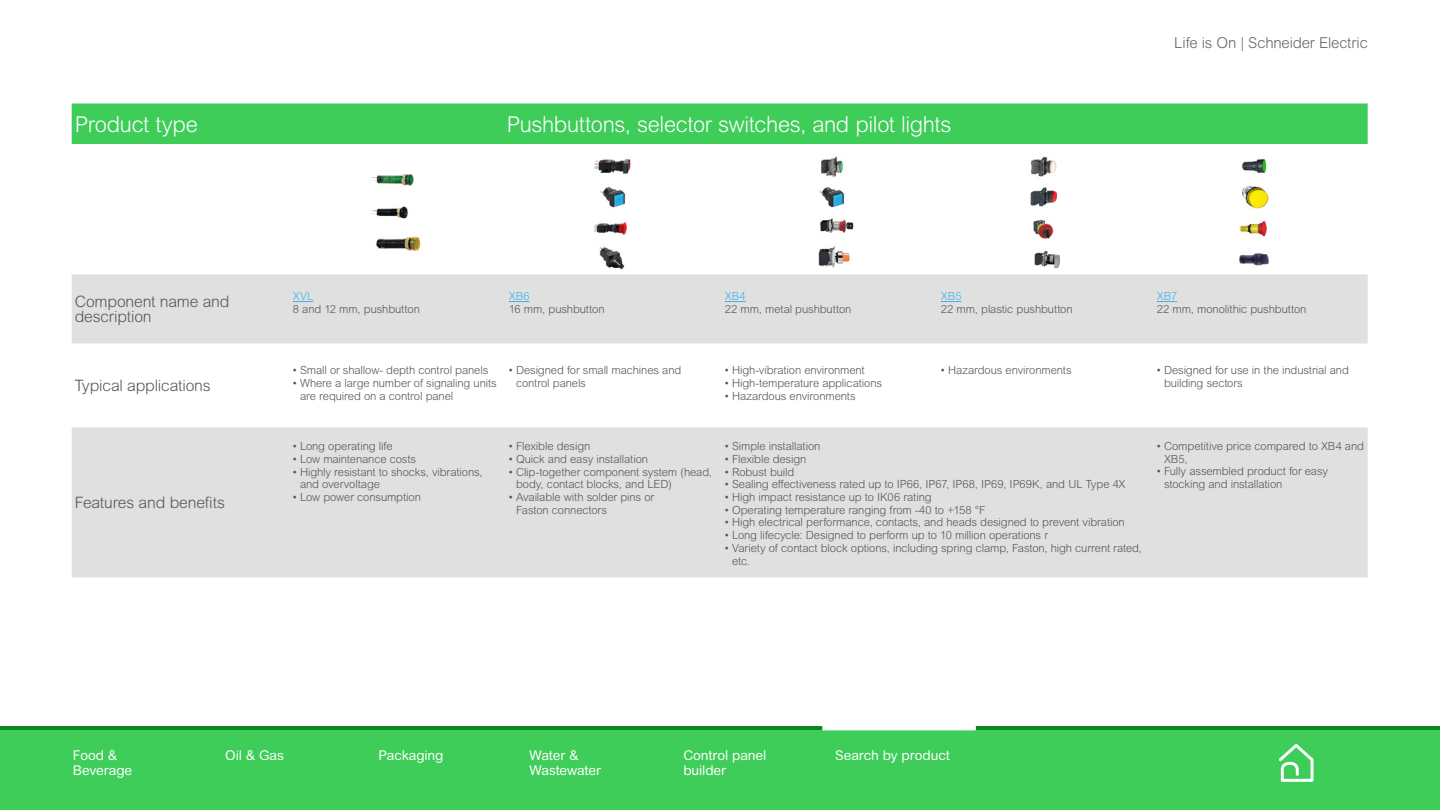
<style>
.page{position:relative;width:1440px;height:810px;background:#fff}
.page>*{position:absolute;margin:0;border:0;box-sizing:border-box;transform-origin:0 0}
.t1{font:300 21.9px "Arial Rounded MT Pro";letter-spacing:-.015em;color:#fff}
.t2{font:300 15.75px/15px "Arial Rounded MT Pro";letter-spacing:-.01em;color:#575756}
.t3{font:300 15px "Arial Rounded MT Pro";letter-spacing:-.01em;color:#626469}
.t4{font:13.5px/15.8px "Arial Rounded MT Pro";letter-spacing:-.01em;color:#fff}
.t5{font:300 11.25px/12.8px "Arial Rounded MT Pro";letter-spacing:-.01em;color:#575756}
.t6{font:300 11.25px "Arial Rounded MT Pro";color:#42b4e6}
</style>
<div class="page">
<div style="left:0;top:726px;width:1440px;height:84px;background:#3dcd58"></div>
<hr style="left:0;top:726px;width:1440px;height:4px;background:#0c881e">
<svg style="left:1279px;top:744px;width:35px;height:38px"></svg>
<svg style="left:823px;top:726px;width:152px;height:4px"></svg>
<div style="left:72px;top:104px;width:1296px;height:40px;background:#3dcd58"></div>
<svg style="left:72px;top:274px;width:1296px;height:304px;fill:#e0e0e1"></svg>
<svg style="left:293px;top:301px;width:20px;height:1px"></svg>
<svg style="left:509px;top:301px;width:21px;height:1px"></svg>
<svg style="left:725px;top:301px;width:21px;height:1px"></svg>
<svg style="left:941px;top:301px;width:21px;height:1px"></svg>
<svg style="left:1157px;top:301px;width:20px;height:1px"></svg>
<img style="left:370px;top:174px;width:44px;height:12px">
<img style="left:371px;top:206px;width:37px;height:13px">
<img style="left:376px;top:236px;width:45px;height:15px">
<img style="left:821px;top:156px;width:22px;height:21px">
<img style="left:1031px;top:156px;width:26px;height:21px">
<img style="left:1241px;top:159px;width:25px;height:14px">
<img style="left:594px;top:159px;width:37px;height:15px">
<img style="left:819px;top:187px;width:26px;height:21px">
<img style="left:1030px;top:187px;width:27px;height:20px">
<img style="left:1242px;top:185px;width:26px;height:24px">
<img style="left:600px;top:187px;width:26px;height:21px">
<img style="left:820px;top:218px;width:34px;height:15px">
<img style="left:1033px;top:219px;width:21px;height:20px">
<img style="left:1240px;top:220px;width:27px;height:17px">
<img style="left:594px;top:222px;width:33px;height:13px">
<img style="left:819px;top:246px;width:31px;height:21px">
<img style="left:1034px;top:251px;width:26px;height:18px">
<img style="left:1239px;top:253px;width:30px;height:13px">
<img style="left:599px;top:246px;width:26px;height:24px">
<h1 class="t1" style="left:75px;top:111px;width:125px">Product type</h1>
<h1 class="t1" style="left:507px;top:111px;width:446px">Pushbuttons, selector switches, and pilot lights</h1>
<h2 class="t2" style="left:75px;top:295px;width:156px">Component name and description</h2>
<p class="t6" style="left:293px;top:290px;width:22px">XVL</p>
<p class="t5" style="left:293px;top:303px;width:128px">8 and 12 mm, pushbutton</p>
<p class="t6" style="left:509px;top:290px;width:22px">XB6</p>
<p class="t5" style="left:509px;top:303px;width:97px">16 mm, pushbutton</p>
<p class="t6" style="left:725px;top:290px;width:22px">XB4</p>
<p class="t5" style="left:725px;top:303px;width:128px">22 mm, metal pushbutton</p>
<p class="t6" style="left:941px;top:290px;width:22px">XB5</p>
<p class="t5" style="left:941px;top:303px;width:133px">22 mm, plastic pushbutton</p>
<h3 class="t3" style="left:1174px;top:34px;width:195px">Life is On | Schneider Electric</h3>
<p class="t6" style="left:1157px;top:290px;width:22px">XB7</p>
<p class="t5" style="left:1157px;top:303px;width:151px">22 mm, monolithic pushbutton</p>
<h2 class="t2" style="left:75px;top:379px;width:137px">Typical applications</h2>
<h2 class="t2" style="left:75px;top:496px;width:152px">Features and benefits</h2>
<p class="t5" style="left:293px;top:364px;width:197px">• Small or shallow- depth control panels</p>
<p class="t5" style="left:300px;top:377px;width:198px;text-indent:-7px">• Where a large number of signaling units are required on a control panel</p>
<p class="t5" style="left:516px;top:364px;width:167px;text-indent:-7px">• Designed for small machines and control panels</p>
<p class="t5" style="left:725px;top:364px;width:141px">• High-vibration environment</p>
<p class="t5" style="left:725px;top:377px;width:159px">• High-temperature applications</p>
<p class="t5" style="left:725px;top:390px;width:132px">• Hazardous environments</p>
<p class="t5" style="left:941px;top:364px;width:132px">• Hazardous environments</p>
<p class="t5" style="left:1164px;top:364px;width:186px;text-indent:-7px">• Designed for use in the industrial and building sectors</p>
<p class="t5" style="left:293px;top:440px;width:101px">• Long operating life</p>
<p class="t5" style="left:293px;top:453px;width:125px">• Low maintenance costs</p>
<p class="t5" style="left:300px;top:466px;width:184px;text-indent:-7px">• Highly resistant to shocks, vibrations, and overvoltage</p>
<p class="t5" style="left:293px;top:491px;width:129px">• Low power consumption</p>
<p class="t5" style="left:509px;top:440px;width:83px">• Flexible design</p>
<p class="t5" style="left:509px;top:453px;width:141px">• Quick and easy installation</p>
<p class="t5" style="left:516px;top:466px;width:198px;text-indent:-7px">• Clip-together component system (head, body, contact blocks, and LED)</p>
<p class="t5" style="left:516px;top:491px;width:140px;text-indent:-7px">• Available with solder pins or<br>Faston connectors</p>
<p class="t5" style="left:725px;top:440px;width:97px">• Simple installation</p>
<p class="t5" style="left:725px;top:453px;width:83px">• Flexible design</p>
<p class="t5" style="left:725px;top:466px;width:71px">• Robust build</p>
<p class="t5" style="left:725px;top:478px;width:402px">• Sealing effectiveness rated up to IP66, IP67, IP68, IP69, IP69K, and UL Type 4X</p>
<p class="t5" style="left:725px;top:491px;width:208px">• High impact resistance up to IK06 rating</p>
<p class="t5" style="left:725px;top:504px;width:262px">• Operating temperature ranging from -40 to +158 °F</p>
<p class="t5" style="left:725px;top:517px;width:401px">• High electrical performance, contacts, and heads designed to prevent vibration</p>
<p class="t5" style="left:725px;top:529px;width:325px">• Long lifecycle: Designed to perform up to 10 million operations r</p>
<p class="t5" style="left:732px;top:542px;width:412px;text-indent:-7px">• Variety of contact block options, including spring clamp, Faston, high current rated, etc.</p>
<p class="t5" style="left:1164px;top:440px;width:202px;text-indent:-7px">• Competitive price compared to XB4 and<br>XB5,</p>
<p class="t5" style="left:1164px;top:466px;width:166px;text-indent:-7px">• Fully assembled product for easy stocking and installation</p>
<p class="t4" style="left:73px;top:747px;width:46px">Food &amp;</p>
<p class="t4" style="left:225px;top:747px;width:60px">Oil &amp; Gas</p>
<p class="t4" style="left:379px;top:747px;width:66px">Packaging</p>
<p class="t4" style="left:835px;top:747px;width:116px">Search by product</p>
<p class="t4" style="left:73px;top:763px;width:61px">Beverage</p>
<p class="t4" style="left:530px;top:747px;width:73px">Water &amp;<br>Wastewater</p>
<p class="t4" style="left:683px;top:747px;width:84px">Control panel builder</p>
</div>
